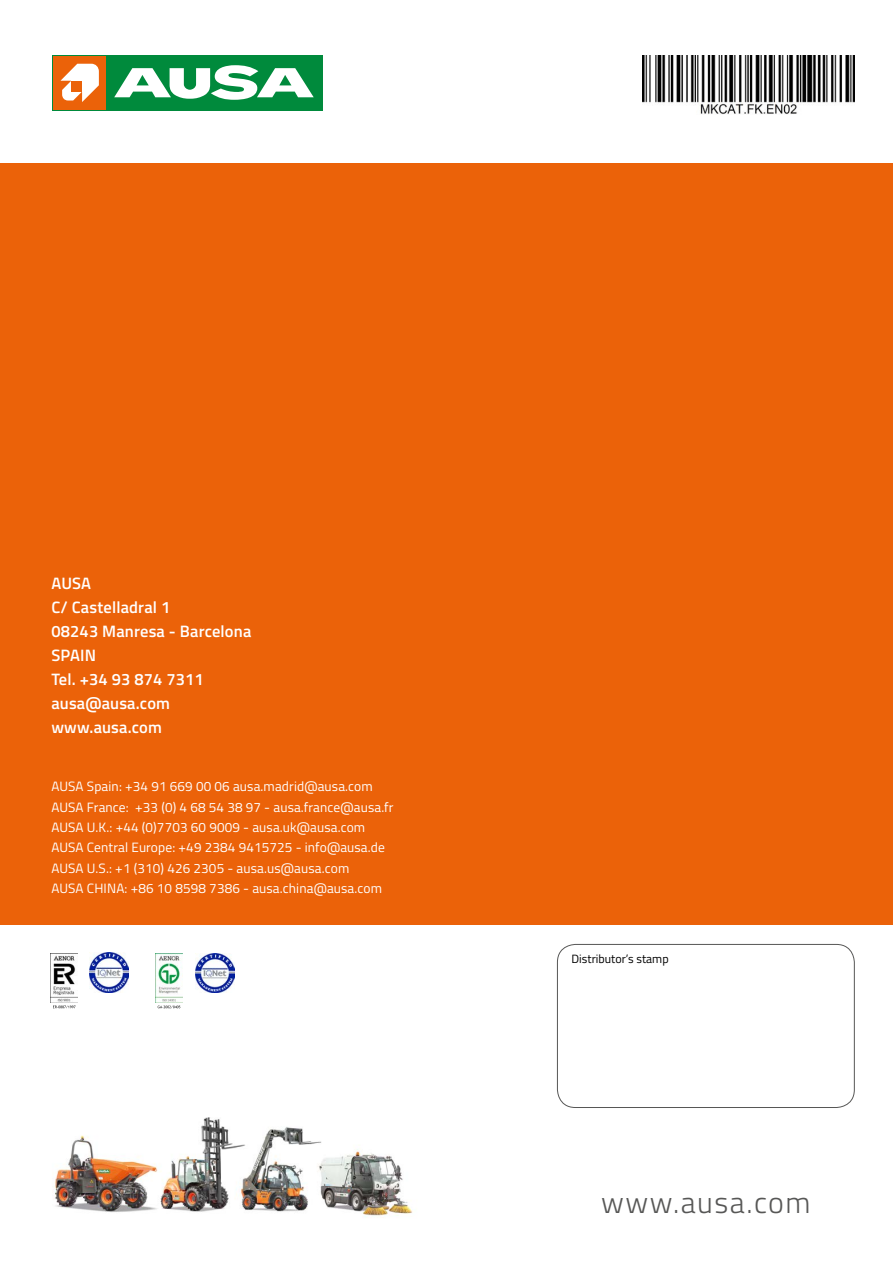
<style>
.page{position:relative;width:893px;height:1263px;background:#fff}
.page>*{position:absolute;margin:0;border:0;box-sizing:border-box;transform-origin:0 0}
.t1{font:300 30px "Titillium Web";letter-spacing:.05em;color:#575756}
.t2{font:600 16.5px/24px "Titillium Web";letter-spacing:.01em;color:#fff}
.t3{font:13.5px/20.4px "Titillium Web";letter-spacing:.01em;color:#fff}
.t4{font:12px "Titillium Web";color:#000}
</style>
<div class="page">
<img style="left:53px;top:1117px;width:360px;height:100px">
<div style="left:0;top:163px;width:893px;height:762px;background:#eb6209"></div>
<div style="left:557px;top:944px;width:298px;height:164px;border:1px solid #575756;border-radius:18px"></div>
<div style="left:52px;top:55px;width:270px;height:56px;background:#008a3c"></div>
<div style="left:53px;top:56px;width:54px;height:54px;background:#eb6209"></div>
<svg style="left:60px;top:64px;width:39px;height:38px"></svg>
<svg style="left:114px;top:65px;width:200px;height:35px"></svg>
<div style="left:71px;top:81px;width:11px;height:11px;background:#eb6209"></div>
<img style="left:89px;top:953px;width:40px;height:39px">
<img style="left:155px;top:953px;width:28px;height:49px">
<svg style="left:158px;top:1005px;width:22px;height:3px"></svg>
<img style="left:51px;top:953px;width:27px;height:49px">
<svg style="left:53px;top:1005px;width:23px;height:3px"></svg>
<img style="left:195px;top:953px;width:40px;height:39px">
<img style="left:642px;top:55px;width:213px;height:59px">
<p class="t2" style="left:51px;top:570px;width:202px">AUSA<br>C/ Castelladral 1<br>08243 Manresa - Barcelona<br>SPAIN<br>Tel. +34 93 874 7311 ausa@ausa.com www.ausa.com</p>
<p class="t3" style="left:51px;top:775px;width:344px">AUSA Spain: +34 91 669 00 06 ausa.madrid@ausa.com AUSA France: +33 (0) 4 68 54 38 97 - ausa.france@ausa.fr AUSA U.K.: +44 (0)7703 60 9009 - ausa.uk@ausa.com AUSA Central Europe: +49 2384 9415725 - info@ausa.de AUSA U.S.: +1 (310) 426 2305 - ausa.us@ausa.com<br>AUSA CHINA: +86 10 8598 7386 - ausa.china@ausa.com</p>
<p class="t4" style="left:572px;top:950px;width:99px">Distributor’s stamp</p>
<h1 class="t1" style="left:601px;top:1180px;width:211px">www.ausa.com</h1>
</div>
